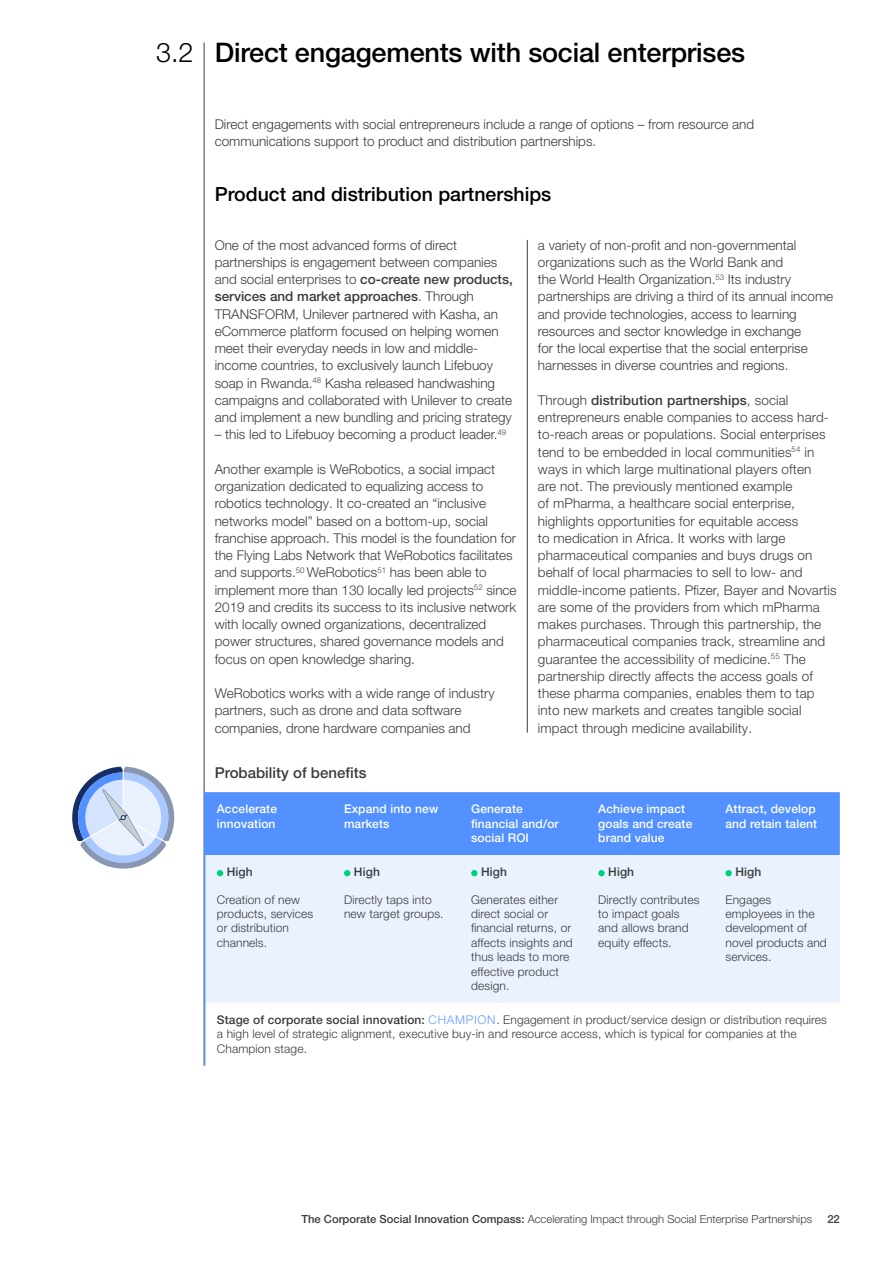
<style>
.page{position:relative;width:893px;height:1263px;background:#fff}
.page>*{position:absolute;margin:0;border:0;box-sizing:border-box;transform-origin:0 0}
.t1{font:500 27px "Helvetica Neue LT Pro";letter-spacing:-.005em;color:#000}
.t2{font:500 19.5px "Helvetica Neue LT Pro";color:#000}
.t3{font:500 15px "Helvetica Neue LT Pro";color:#3c3c3b}
.t4{font:300 13.5px/17.2px "Helvetica Neue LT Pro";color:#3c3c3b}
.t5{font:300 12px/14.4px "Helvetica Neue LT Pro";letter-spacing:.01em;color:#3c3c3b}
.t6{font:500 12px/14.4px "Helvetica Neue LT Pro";letter-spacing:.01em;color:#fff}
.t7{font:500 12px "Helvetica Neue LT Pro";letter-spacing:.01em;color:#3c3c3b}
.t8{font:300 11.25px "Helvetica Neue LT Pro";color:#3c3c3b}
.t9{font:500 11.25px "Helvetica Neue LT Pro";color:#3c3c3b}
.s1{font-weight:300}
.s2{font-weight:500}
.s3{color:#639cff}
</style>
<div class="page">
<hr style="left:204px;top:42px;width:1px;height:1023px;background:#3c3c3b">
<svg style="left:72px;top:767px;width:102px;height:102px"></svg>
<hr style="left:527px;top:240px;width:1px;height:493px;background:#3c3c3b">
<div style="left:205px;top:792px;width:635px;height:63px;background:#5291ff"></div>
<div style="left:205px;top:855px;width:635px;height:148px;background:#eaf2ff"></div>
<svg style="left:217px;top:870px;width:6px;height:6px"></svg>
<svg style="left:344px;top:870px;width:6px;height:6px"></svg>
<svg style="left:471px;top:870px;width:6px;height:6px"></svg>
<div style="left:598px;top:870px;width:7px;height:6px;background:#00d17d;border-radius:50%"></div>
<div style="left:725px;top:870px;width:7px;height:6px;background:#00d17d;border-radius:50%"></div>
<hr style="left:204px;top:792px;width:1px;height:273px;background:#5291ff">
<h1 class="t1" style="left:156px;top:36px;width:590px"><span class="s1">3.2</span> Direct engagements with social enterprises</h1>
<p class="t4" style="left:215px;top:115px;width:541px">Direct engagements with social entrepreneurs include a range of options – from resource and communications support to product and distribution partnerships.</p>
<h2 class="t2" style="left:215px;top:182px;width:338px">Product and distribution partnerships</h2>
<p class="t4" style="left:215px;top:236px;width:300px">One of the most advanced forms of direct partnerships is engagement between companies and social enterprises to <span class="s2">co-create new products, services and market approaches</span>. Through TRANSFORM, Unilever partnered with Kasha, an eCommerce platform focused on helping women meet their everyday needs in low and middle&shy;income countries, to exclusively launch Lifebuoy soap in Rwanda.<sup>48</sup> Kasha released handwashing campaigns and collaborated with Unilever to create and implement a new bundling and pricing strategy</p>
<p class="t4" style="left:215px;top:426px;width:293px">– this led to Lifebuoy becoming a product leader.<sup>49</sup></p>
<p class="t4" style="left:215px;top:460px;width:303px">Another example is WeRobotics, a social impact organization dedicated to equalizing access to robotics technology. It co-created an “inclusive networks model” based on a bottom-up, social franchise approach. This model is the foundation for the Flying Labs Network that WeRobotics facilitates and supports.<sup>50</sup> WeRobotics<sup>51</sup> has been able to implement more than 130 locally led projects<sup>52</sup> since 2019 and credits its success to its inclusive network with locally owned organizations, decentralized power structures, shared governance models and focus on open knowledge sharing.</p>
<p class="t4" style="left:215px;top:684px;width:281px">WeRobotics works with a wide range of industry partners, such as drone and data software companies, drone hardware companies and</p>
<p class="t3" style="left:215px;top:763px;width:153px">Probability of benefits</p>
<p class="t4" style="left:538px;top:236px;width:297px">a variety of non-profit and non-governmental organizations such as the World Bank and<br>the World Health Organization.<sup>53</sup> Its industry partnerships are driving a third of its annual income and provide technologies, access to learning resources and sector knowledge in exchange<br>for the local expertise that the social enterprise harnesses in diverse countries and regions.</p>
<p class="t4" style="left:538px;top:391px;width:300px">Through <span class="s2">distribution partnerships</span>, social entrepreneurs enable companies to access hard&shy;to-reach areas or populations. Social enterprises tend to be embedded in local communities<sup>54</sup> in ways in which large multinational players often<br>are not. The previously mentioned example<br>of mPharma, a healthcare social enterprise, highlights opportunities for equitable access<br>to medication in Africa. It works with large pharmaceutical companies and buys drugs on behalf of local pharmacies to sell to low- and middle-income patients. Pfizer, Bayer and Novartis are some of the providers from which mPharma makes purchases. Through this partnership, the pharmaceutical companies track, streamline and guarantee the accessibility of medicine.<sup>55</sup> The partnership directly affects the access goals of these pharma companies, enables them to tap into new markets and creates tangible social impact through medicine availability.</p>
<p class="t6" style="left:217px;top:802px;width:62px">Accelerate innovation</p>
<p class="t6" style="left:344px;top:802px;width:96px">Expand into new markets</p>
<p class="t6" style="left:471px;top:802px;width:89px">Generate financial and/or social ROI</p>
<p class="t6" style="left:598px;top:802px;width:96px">Achieve impact goals and create brand value</p>
<p class="t6" style="left:725px;top:802px;width:93px">Attract, develop and retain talent</p>
<p class="t7" style="left:227px;top:865px;width:27px">High</p>
<p class="t5" style="left:217px;top:892px;width:98px">Creation of new products, services or distribution channels.</p>
<p class="t7" style="left:354px;top:865px;width:27px">High</p>
<p class="t5" style="left:344px;top:892px;width:101px">Directly taps into new target groups.</p>
<p class="t7" style="left:481px;top:865px;width:27px">High</p>
<p class="t5" style="left:471px;top:892px;width:103px">Generates either direct social or financial returns, or affects insights and thus leads to more effective product design.</p>
<p class="t7" style="left:608px;top:865px;width:27px">High</p>
<p class="t5" style="left:598px;top:892px;width:103px">Directly contributes to impact goals and allows brand equity effects.</p>
<p class="t7" style="left:735px;top:865px;width:27px">High</p>
<p class="t5" style="left:725px;top:892px;width:103px">Engages employees in the development of novel products and services.</p>
<p class="t5" style="left:217px;top:1012px;width:612px"><span class="s2">Stage of corporate social innovation:</span> <span class="s3">CHAMPION</span>. Engagement in product/service design or distribution requires a high level of strategic alignment, executive buy-in and resource access, which is typical for companies at the<br>Champion stage.</p>
<p class="t8" style="left:301px;top:1212px;width:512px"><span class="s2">The Corporate Social Innovation Compass:</span> Accelerating Impact through Social Enterprise Partnerships</p>
<p class="t9" style="left:827px;top:1212px;width:14px">22</p>
</div>
